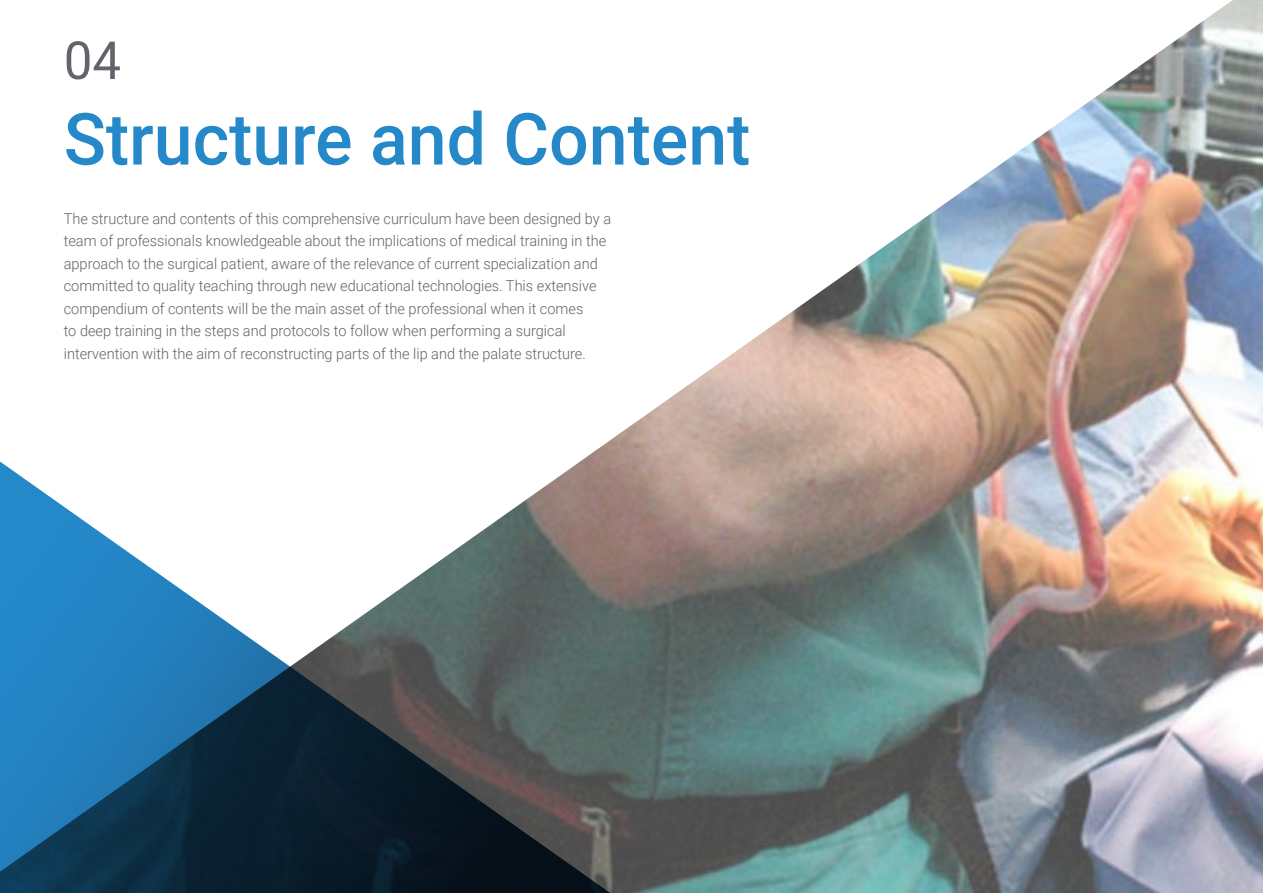
<style>
.page{position:relative;width:1263px;height:893px;background:#fff}
.page>*{position:absolute;margin:0;border:0;box-sizing:border-box;transform-origin:0 0}
.t1{font:500 72px "Roboto";color:#2488c9}
.t2{font:52.5px "Roboto";color:#61646a}
.t3{font:300 15px/22.5px "Roboto";color:#61646a}
</style>
<div class="page">
<img style="left:602px;top:0;width:661px;height:893px">
<svg style="left:0;top:446px;width:640px;height:447px"></svg>
<h2 class="t2" style="left:64px;top:24px;width:59px">04</h2>
<h1 class="t1" style="left:64px;top:89px;width:688px">Structure and Content</h1>
<p class="t3" style="left:64px;top:207px;width:549px">The structure and contents of this comprehensive curriculum have been designed by a team of professionals knowledgeable about the implications of medical training in the approach to the surgical patient, aware of the relevance of current specialization and committed to quality teaching through new educational technologies. This extensive compendium of contents will be the main asset of the professional when it comes<br>to deep training in the steps and protocols to follow when performing a surgical intervention with the aim of reconstructing parts of the lip and the palate structure.</p>
</div>
